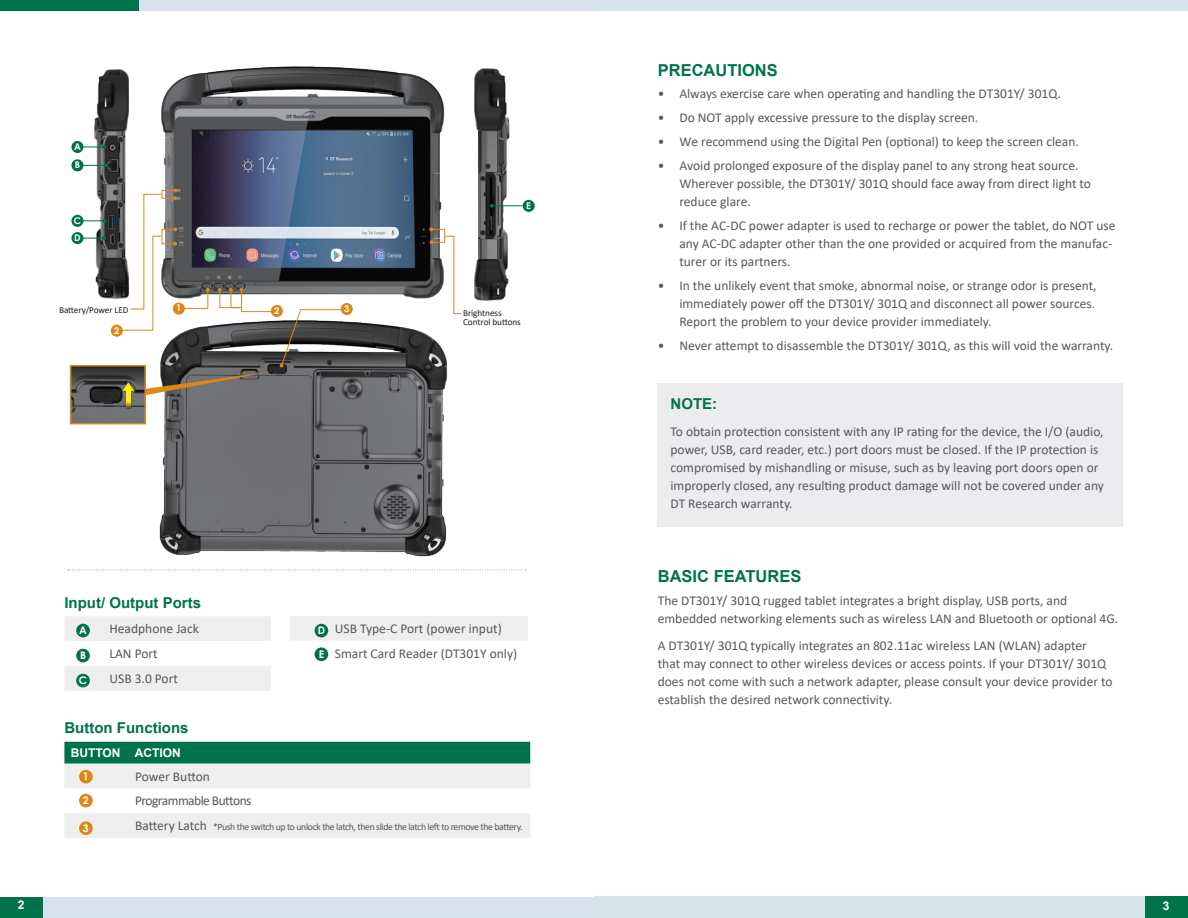
<style>
.page{position:relative;width:1188px;height:918px;background:#fff}
.page>*{position:absolute;margin:0;border:0;box-sizing:border-box;transform-origin:0 0}
.Header_2{font:700 16.5px "Arial";color:#007249}
.Header_2-2{font:700 15px "Arial";color:#007249}
.Table_body{font:13.5px/18px "Calibri";color:#57585a}
.Table_body-2{font:13.5px "Calibri";letter-spacing:-.04em;color:#57585a}
.Table_Header{font:700 12px "Arial";color:#fff}
.t1{font:700 10.5px "Century Gothic";color:#fff}
.Table_body-3{font:9.75px "Calibri";letter-spacing:-.04em;color:#57585a}
.Labels_for_Photo{font:9.3px "Calibri";letter-spacing:-.01em;color:#231f20}
.t2{font:700 9.3px "Century Gothic";color:#fff}
.s1{font-size:13.5px}
</style>
<div class="page">
<div style="left:594px;top:0;width:594px;height:10px;background:#d5e3ea"></div>
<div style="left:594px;top:897px;width:551px;height:21px;background:#d5e3ea"></div>
<div style="left:1145px;top:897px;width:43px;height:21px;background:#007249"></div>
<div style="left:0;top:0;width:140px;height:10px;background:#007249"></div>
<div style="left:140px;top:0;width:454px;height:10px;background:#d5e2ed"></div>
<div style="left:43px;top:897px;width:551px;height:21px;background:#d5e2ed"></div>
<div style="left:0;top:897px;width:43px;height:21px;background:#007249"></div>
<div style="left:658px;top:384px;width:465px;height:143px;background:#ececee"></div>
<svg style="left:64px;top:742px;width:466px;height:96px"></svg>
<svg style="left:65px;top:616px;width:206px;height:75px"></svg>
<svg style="left:290px;top:616px;width:238px;height:46px"></svg>
<div style="left:79px;top:770px;width:14px;height:13px;background:#df8619;border-radius:50%"></div>
<div style="left:79px;top:794px;width:14px;height:13px;background:#df8619;border-radius:50%"></div>
<div style="left:79px;top:821px;width:14px;height:14px;background:#df8619;border-radius:50%"></div>
<div style="left:76px;top:624px;width:14px;height:13px;background:#007249;border-radius:50%"></div>
<div style="left:76px;top:649px;width:14px;height:13px;background:#007249;border-radius:50%"></div>
<div style="left:76px;top:674px;width:14px;height:13px;background:#007249;border-radius:50%"></div>
<div style="left:315px;top:647px;width:13px;height:14px;background:#007249;border-radius:50%"></div>
<div style="left:315px;top:624px;width:13px;height:13px;background:#007249;border-radius:50%"></div>
<svg style="left:68px;top:570px;width:458px;height:1px"></svg>
<img style="left:161px;top:66px;width:285px;height:233px">
<img style="left:139px;top:304px;width:309px;height:253px">
<img style="left:94px;top:69px;width:36px;height:230px">
<img style="left:474px;top:68px;width:42px;height:233px">
<div style="left:271px;top:305px;width:12px;height:12px;background:#df8619;border-radius:50%"></div>
<div style="left:111px;top:325px;width:12px;height:12px;background:#df8619;border-radius:50%"></div>
<div style="left:341px;top:303px;width:12px;height:12px;background:#df8619;border-radius:50%"></div>
<div style="left:173px;top:303px;width:12px;height:12px;background:#df8619;border-radius:50%"></div>
<div style="left:523px;top:200px;width:12px;height:12px;background:#007249;border-radius:50%"></div>
<svg style="left:83px;top:163px;width:25px;height:4px"></svg>
<svg style="left:83px;top:219px;width:23px;height:4px"></svg>
<svg style="left:83px;top:236px;width:23px;height:4px"></svg>
<svg style="left:83px;top:145px;width:24px;height:4px"></svg>
<hr style="left:492px;top:205px;width:31px;height:1px;background:#007249">
<svg style="left:490px;top:204px;width:4px;height:4px"></svg>
<svg style="left:183px;top:288px;width:27px;height:21px"></svg>
<svg style="left:280px;top:309px;width:63px;height:58px"></svg>
<svg style="left:218px;top:288px;width:55px;height:25px"></svg>
<svg style="left:122px;top:193px;width:41px;height:138px"></svg>
<svg style="left:444px;top:235px;width:18px;height:80px"></svg>
<div style="left:162px;top:190px;width:14px;height:9px;border:1px solid #df8619"></div>
<svg style="left:173px;top:188px;width:4px;height:12px"></svg>
<div style="left:162px;top:229px;width:14px;height:15px;border:1px solid #df8619"></div>
<svg style="left:173px;top:227px;width:4px;height:4px"></svg>
<svg style="left:173px;top:242px;width:4px;height:4px"></svg>
<div style="left:431px;top:229px;width:14px;height:14px;border:1px solid #df8619"></div>
<svg style="left:429px;top:227px;width:4px;height:4px"></svg>
<svg style="left:430px;top:240px;width:4px;height:4px"></svg>
<div style="left:71px;top:141px;width:12px;height:12px;background:#007249;border-radius:50%"></div>
<div style="left:71px;top:215px;width:12px;height:12px;background:#007249;border-radius:50%"></div>
<div style="left:71px;top:232px;width:12px;height:12px;background:#007249;border-radius:50%"></div>
<div style="left:71px;top:159px;width:12px;height:12px;background:#007249;border-radius:50%"></div>
<svg style="left:146px;top:371px;width:126px;height:24px;background:#81766a"></svg>
<img style="left:73px;top:368px;width:70px;height:53px">
<div style="left:70px;top:365px;width:76px;height:59px;border:2px solid #df8619"></div>
<div style="left:122px;top:382px;width:13px;height:27px;background:#231f20;opacity:.75"></div>
<svg style="left:126px;top:391px;width:4px;height:17px"></svg>
<svg style="left:122px;top:382px;width:12px;height:9px"></svg>
<p class="t2" style="left:74px;top:139px;width:8px">A</p>
<p class="t2" style="left:75px;top:158px;width:7px">B</p>
<p class="t2" style="left:74px;top:213px;width:9px">C</p>
<p class="t2" style="left:74px;top:231px;width:8px">D</p>
<p class="t2" style="left:526px;top:198px;width:6px">E</p>
<p class="t2" style="left:176px;top:301px;width:7px">1</p>
<p class="t2" style="left:344px;top:301px;width:7px">3</p>
<p class="Labels_for_Photo" style="left:59px;top:303px;width:71px">Battery/Power LED</p>
<p class="Labels_for_Photo" style="left:463px;top:306px;width:40px">Brightness</p>
<p class="Labels_for_Photo" style="left:463px;top:315px;width:59px">Control buttons</p>
<p class="t2" style="left:274px;top:303px;width:7px">2</p>
<p class="t2" style="left:114px;top:323px;width:7px">2</p>
<p class="Header_2-2" style="left:64px;top:592px;width:138px">Input/ Output Ports</p>
<p class="Table_body" style="left:110px;top:619px;width:91px">Headphone Jack</p>
<p class="Table_body" style="left:110px;top:644px;width:50px">LAN Port</p>
<p class="Table_body" style="left:110px;top:669px;width:70px">USB 3.0 Port</p>
<p class="t1" style="left:79px;top:622px;width:9px">A</p>
<p class="t1" style="left:80px;top:647px;width:8px">B</p>
<p class="t1" style="left:79px;top:672px;width:10px">C</p>
<p class="t1" style="left:318px;top:622px;width:9px">D</p>
<p class="t1" style="left:319px;top:646px;width:7px">E</p>
<p class="Table_body" style="left:335px;top:619px;width:168px">USB Type-C Port (power input)</p>
<p class="Table_body" style="left:335px;top:644px;width:184px">Smart Card Reader (DT301Y only)</p>
<p class="Header_2-2" style="left:64px;top:717px;width:126px">Button Functions</p>
<p class="Table_Header" style="left:71px;top:744px;width:51px">BUTTON</p>
<p class="Table_Header" style="left:135px;top:744px;width:47px">ACTION</p>
<p class="Table_body" style="left:135px;top:767px;width:76px">Power Button</p>
<p class="Table_body-2" style="left:135px;top:792px;width:118px">Programmable Buttons</p>
<p class="Table_body-3" style="left:135px;top:820px;width:389px"><span class="s1">Battery Latch</span> *Push the switch up to unlock the latch, then slide the latch left to remove the battery.</p>
<p class="t1" style="left:83px;top:768px;width:7px">1</p>
<p class="t1" style="left:83px;top:792px;width:7px">2</p>
<p class="t1" style="left:83px;top:820px;width:7px">3</p>
<p class="Header_2" style="left:658px;top:58px;width:122px">PRECAUTIONS</p>
<p class="Table_body" style="left:658px;top:84px;width:405px">• Always exercise care when operating and handling the DT301Y/ 301Q.</p>
<p class="Table_body" style="left:658px;top:108px;width:322px">• Do NOT apply excessive pressure to the display screen.</p>
<p class="Table_body" style="left:658px;top:132px;width:423px">• We recommend using the Digital Pen (optional) to keep the screen clean.</p>
<p class="Table_body" style="left:679px;top:156px;width:413px;text-indent:-22px">• Avoid prolonged exposure of the display panel to any strong heat source.<br>Wherever possible, the DT301Y/ 301Q should face away from direct light to reduce glare.</p>
<p class="Table_body" style="left:679px;top:216px;width:438px;text-indent:-22px">• If the AC-DC power adapter is used to recharge or power the tablet, do NOT use any AC-DC adapter other than the one provided or acquired from the manufac&shy;turer or its partners.</p>
<p class="Table_body" style="left:679px;top:276px;width:419px;text-align:justify;text-indent:-22px">• In the unlikely event that smoke, abnormal noise, or strange odor is present, immediately power off the DT301Y/ 301Q and disconnect all power sources.<br>Report the problem to your device provider immediately.</p>
<p class="Table_body" style="left:658px;top:336px;width:457px">• Never attempt to disassemble the DT301Y/ 301Q, as this will void the warranty.</p>
<p class="Header_2-2" style="left:671px;top:393px;width:48px">NOTE:</p>
<p class="Table_body" style="left:671px;top:422px;width:435px">To obtain protection consistent with any IP rating for the device, the I/O (audio, power, USB, card reader, etc.) port doors must be closed. If the IP protection is compromised by mishandling or misuse, such as by leaving port doors open or improperly closed, any resulting product damage will not be covered under any DT Research warranty.</p>
<p class="Header_2" style="left:658px;top:565px;width:145px">BASIC FEATURES</p>
<p class="Table_body" style="left:658px;top:591px;width:462px">The DT301Y/ 301Q rugged tablet integrates a bright display, USB ports, and embedded networking elements such as wireless LAN and Bluetooth or optional 4G.</p>
<p class="Table_body" style="left:658px;top:636px;width:456px">A DT301Y/ 301Q typically integrates an 802.11ac wireless LAN (WLAN) adapter that may connect to other wireless devices or access points. If your DT301Y/ 301Q does not come with such a network adapter, please consult your device provider to establish the desired network connectivity.</p>
<p class="Table_Header" style="left:18px;top:897px;width:8px">2</p>
<p class="Table_Header" style="left:1163px;top:897px;width:8px">3</p>
</div>
